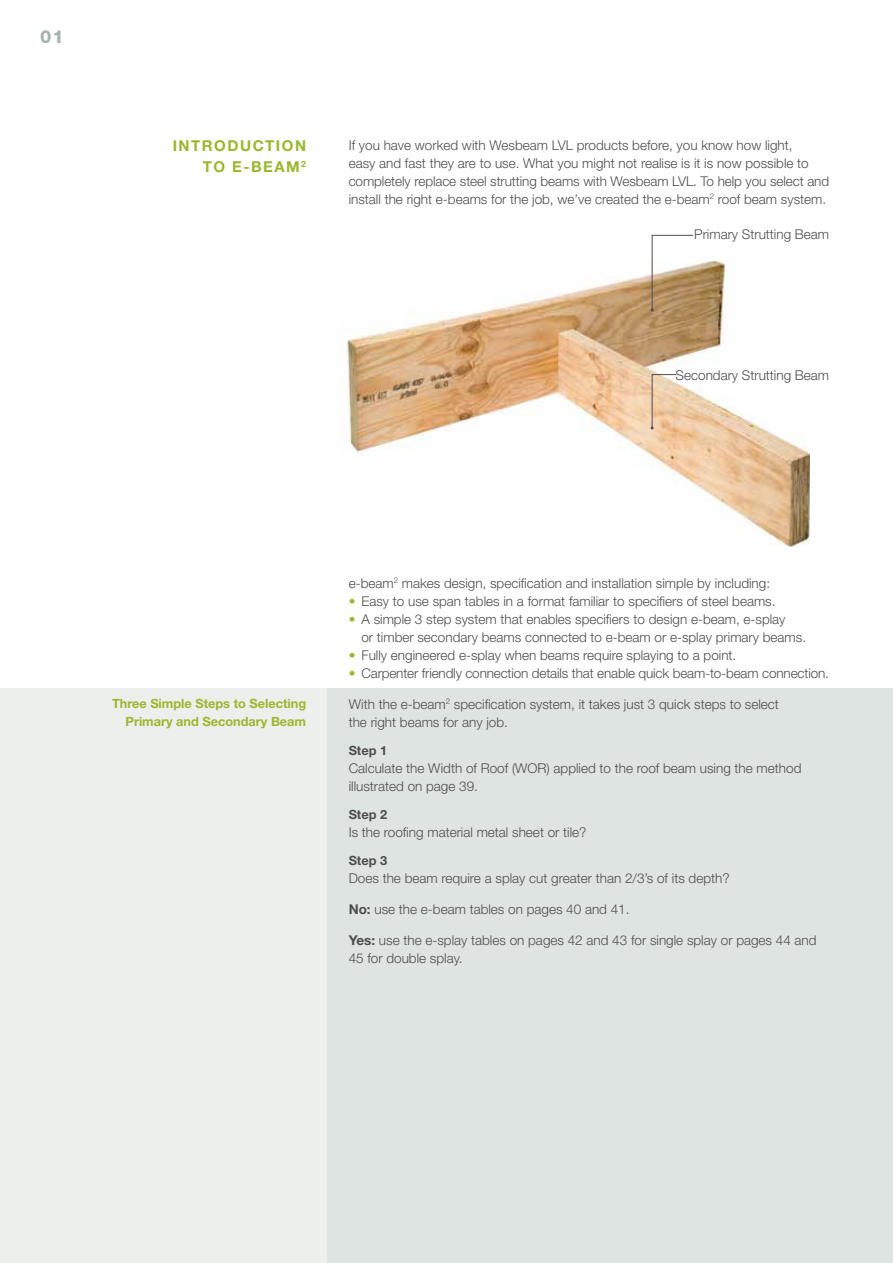
<style>
.page{position:relative;width:893px;height:1263px;background:#fff}
.page>*{position:absolute;margin:0;border:0;box-sizing:border-box;transform-origin:0 0}
.t1{font:800 18px "Helvetica Neue LT Std";color:#a5b4ac}
.t2{font:700 15px/21.3px "Helvetica Neue LT Std";letter-spacing:.1em;color:#9ab72d;text-align:right}
.t3{font:300 13.5px/18px "Helvetica Neue LT Std";color:#4d4d4f}
.t4{font:700 12.75px/18px "Helvetica Neue LT Std";color:#9ab72d;text-align:right}
.t5{font:700 12.75px "Helvetica Neue LT Std";color:#4d4d4f}
.s1{color:#9ab72d}
.s2{font-weight:700}
</style>
<div class="page">
<img style="left:340px;top:261px;width:470px;height:286px">
<svg style="left:651px;top:374px;width:26px;height:55px"></svg>
<div style="left:0;top:723px;width:327px;height:540px;background:#ecf0ed"></div>
<div style="left:327px;top:723px;width:566px;height:540px;background:#dee4e1"></div>
<div style="left:0;top:689px;width:327px;height:284px;background:#ecf0ed"></div>
<div style="left:327px;top:689px;width:566px;height:284px;background:#dee4e1"></div>
<svg style="left:651px;top:235px;width:43px;height:76px"></svg>
<h1 class="t1" style="left:40px;top:25px;width:25px">01</h1>
<p class="t2" style="left:173px;top:135px;width:135px">INTRODUCTION<br>TO E-BEAM<sup>2</sup></p>
<p class="t3" style="left:349px;top:136px;width:482px">If you have worked with Wesbeam LVL products before, you know how light,<br>easy and fast they are to use. What you might not realise is it is now possible to completely replace steel strutting beams with Wesbeam LVL. To help you select and install the right e-beams for the job, we’ve created the e-beam<sup>2</sup> roof beam system.</p>
<p class="t3" style="left:694px;top:225px;width:137px">Primary Strutting Beam</p>
<p class="t3" style="left:676px;top:365px;width:155px">Secondary Strutting Beam</p>
<p class="t3" style="left:349px;top:574px;width:423px">e-beam<sup>2</sup> makes design, specification and installation simple by including:</p>
<p class="t3" style="left:349px;top:592px;width:428px"><span class="s1">•</span> Easy to use span tables in a format familiar to specifiers of steel beams.</p>
<p class="t3" style="left:361px;top:610px;width:446px;text-indent:-13px"><span class="s1">•</span> A simple 3 step system that enables specifiers to design e-beam, e-splay<br>or timber secondary beams connected to e-beam or e-splay primary beams.</p>
<p class="t3" style="left:349px;top:646px;width:389px"><span class="s1">•</span> Fully engineered e-splay when beams require splaying to a point.</p>
<p class="t3" style="left:349px;top:664px;width:482px"><span class="s1">•</span> Carpenter friendly connection details that enable quick beam-to-beam connection.</p>
<p class="t4" style="left:112px;top:694px;width:196px">Three Simple Steps to Selecting<br>Primary and Secondary Beam</p>
<p class="t3" style="left:349px;top:695px;width:432px">With the e-beam<sup>2</sup> specification system, it takes just 3 quick steps to select the right beams for any job.</p>
<p class="t5" style="left:349px;top:742px;width:40px">Step 1</p>
<p class="t3" style="left:349px;top:759px;width:454px">Calculate the Width of Roof (WOR) applied to the roof beam using the method illustrated on page 39.</p>
<p class="t5" style="left:349px;top:806px;width:40px">Step 2</p>
<p class="t3" style="left:349px;top:823px;width:239px">Is the roofing material metal sheet or tile?</p>
<p class="t5" style="left:349px;top:853px;width:40px">Step 3</p>
<p class="t3" style="left:349px;top:869px;width:382px">Does the beam require a splay cut greater than 2/3’s of its depth?</p>
<p class="t3" style="left:349px;top:900px;width:282px"><span class="s2">No:</span> use the e-beam tables on pages 40 and 41.</p>
<p class="t3" style="left:349px;top:930px;width:469px"><span class="s2">Yes:</span> use the e-splay tables on pages 42 and 43 for single splay or pages 44 and<br>45 for double splay.</p>
</div>
